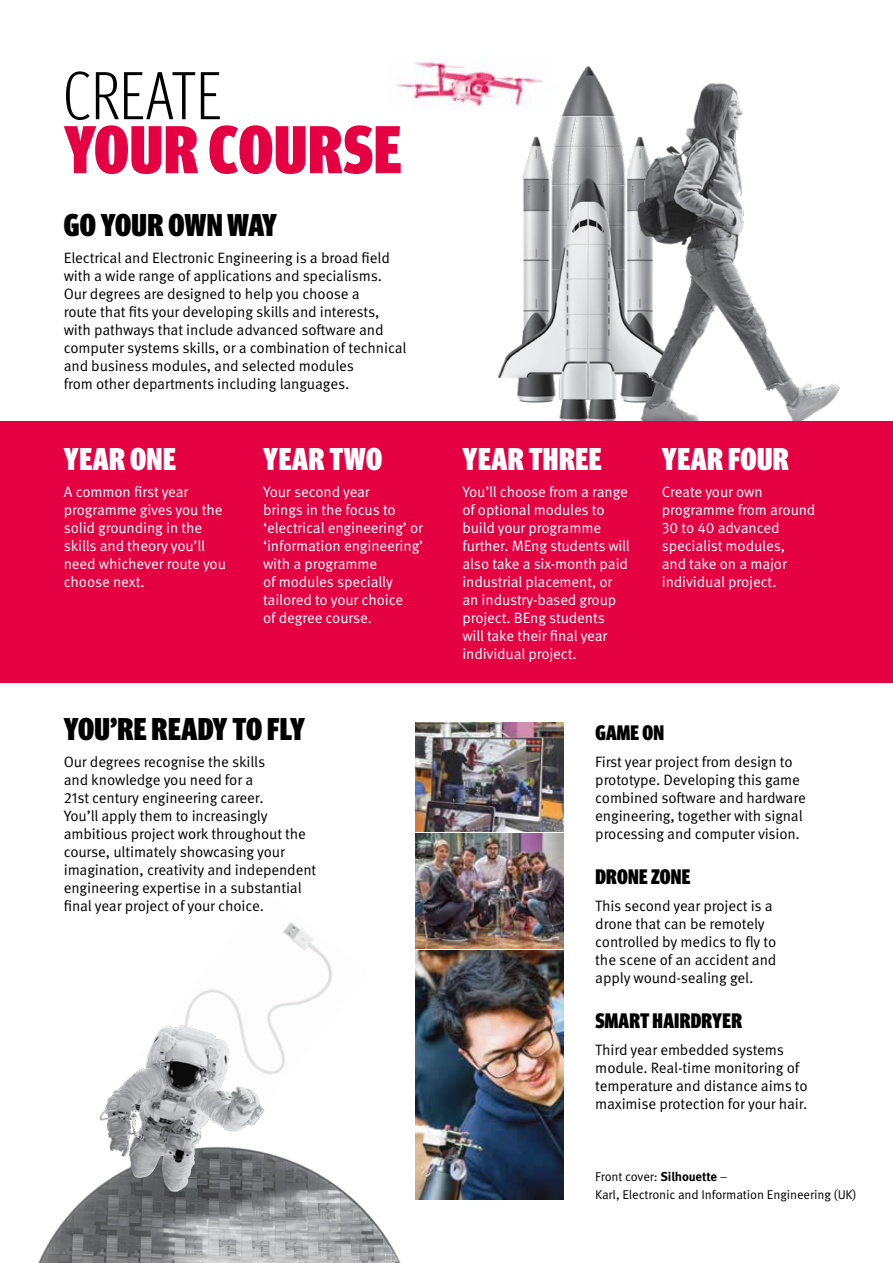
<style>
.page{position:relative;width:893px;height:1263px;background:#fff}
.page>*{position:absolute;margin:0;border:0;box-sizing:border-box;transform-origin:0 0}
.t1{font:900 67.5px "Meta Headline Pro Comp";letter-spacing:.015em;color:#e50043}
.t2{font:300 67.5px "Meta Headline Pro Comp";letter-spacing:.015em;color:#000}
.t3{font:900 31.5px "Meta Headline Pro Comp";letter-spacing:.015em;color:#fff}
.t4{font:900 31.5px "Meta Headline Pro Comp";letter-spacing:.015em;color:#000}
.t5{font:900 21px "Meta Headline Pro Comp";letter-spacing:.015em;color:#000}
.t6{font:15px/18px "Meta Pro Norm";letter-spacing:-.01em;color:#000}
.t7{font:15px/18px "Meta Pro Norm";letter-spacing:-.01em;color:#fff}
.t8{font:12.75px/18px "Meta Pro Norm";letter-spacing:-.01em;color:#000}
.s1{font-family:"Meta Pro";font-weight:700}
</style>
<div class="page">
<img style="left:483px;top:57px;width:141px;height:364px">
<img style="left:624px;top:83px;width:216px;height:338px">
<img style="left:38px;top:1155px;width:437px;height:108px">
<img style="left:186px;top:922px;width:146px;height:152px">
<img style="left:89px;top:1014px;width:185px;height:189px">
<img style="left:396px;top:58px;width:156px;height:52px">
<div style="left:0;top:421px;width:893px;height:262px;background:#e50043"></div>
<img style="left:415px;top:950px;width:149px;height:249px">
<img style="left:415px;top:723px;width:149px;height:109px">
<img style="left:415px;top:834px;width:148px;height:114px">
<h1 class="t2" style="left:64px;top:50px;width:159px">CREATE</h1>
<h1 class="t1" style="left:64px;top:96px;width:339px">YOUR COURSE</h1>
<h2 class="t4" style="left:64px;top:200px;width:215px">GO YOUR OWN WAY</h2>
<p class="t6" style="left:64px;top:248px;width:344px">Electrical and Electronic Engineering is a broad field with a wide range of applications and specialisms.<br>Our degrees are designed to help you choose a<br>route that fits your developing skills and interests, with pathways that include advanced software and computer systems skills, or a combination of technical and business modules, and selected modules<br>from other departments including languages.</p>
<h2 class="t3" style="left:64px;top:434px;width:114px">YEAR ONE</h2>
<p class="t7" style="left:64px;top:482px;width:164px">A common first year programme gives you the solid grounding in the skills and theory you’ll need whichever route you choose next.</p>
<h2 class="t3" style="left:263px;top:434px;width:121px">YEAR TWO</h2>
<p class="t7" style="left:263px;top:482px;width:162px">Your second year<br>brings in the focus to ‘electrical engineering’ or ‘information engineering’ with a programme<br>of modules specially tailored to your choice<br>of degree course.</p>
<h2 class="t4" style="left:64px;top:704px;width:243px">YOU’RE READY TO FLY</h2>
<p class="t6" style="left:64px;top:752px;width:254px">Our degrees recognise the skills<br>and knowledge you need for a<br>21st century engineering career.<br>You’ll apply them to increasingly ambitious project work throughout the course, ultimately showcasing your imagination, creativity and independent engineering expertise in a substantial final year project of your choice.</p>
<h2 class="t3" style="left:463px;top:434px;width:141px">YEAR THREE</h2>
<p class="t7" style="left:462px;top:482px;width:169px">You’ll choose from a range of optional modules to build your programme further. MEng students will also take a six-month paid industrial placement, or an industry-based group project. BEng students will take their final year individual project.</p>
<h2 class="t3" style="left:662px;top:434px;width:129px">YEAR FOUR</h2>
<p class="t7" style="left:662px;top:482px;width:155px">Create your own programme from around<br>30 to 40 advanced specialist modules,<br>and take on a major individual project.</p>
<h3 class="t5" style="left:595px;top:716px;width:70px">GAME ON</h3>
<p class="t6" style="left:595px;top:752px;width:212px">First year project from design to prototype. Developing this game combined software and hardware engineering, together with signal processing and computer vision.</p>
<h3 class="t5" style="left:595px;top:860px;width:97px">DRONE ZONE</h3>
<p class="t6" style="left:595px;top:896px;width:183px">This second year project is a drone that can be remotely controlled by medics to fly to the scene of an accident and apply wound-sealing gel.</p>
<h3 class="t5" style="left:595px;top:1004px;width:148px">SMART HAIRDRYER</h3>
<p class="t6" style="left:595px;top:1040px;width:214px">Third year embedded systems module. Real-time monitoring of temperature and distance aims to maximise protection for your hair.</p>
<p class="t8" style="left:595px;top:1167px;width:263px">Front cover: <span class="s1">Silhouette</span> –<br>Karl, Electronic and Information Engineering (UK)</p>
</div>
